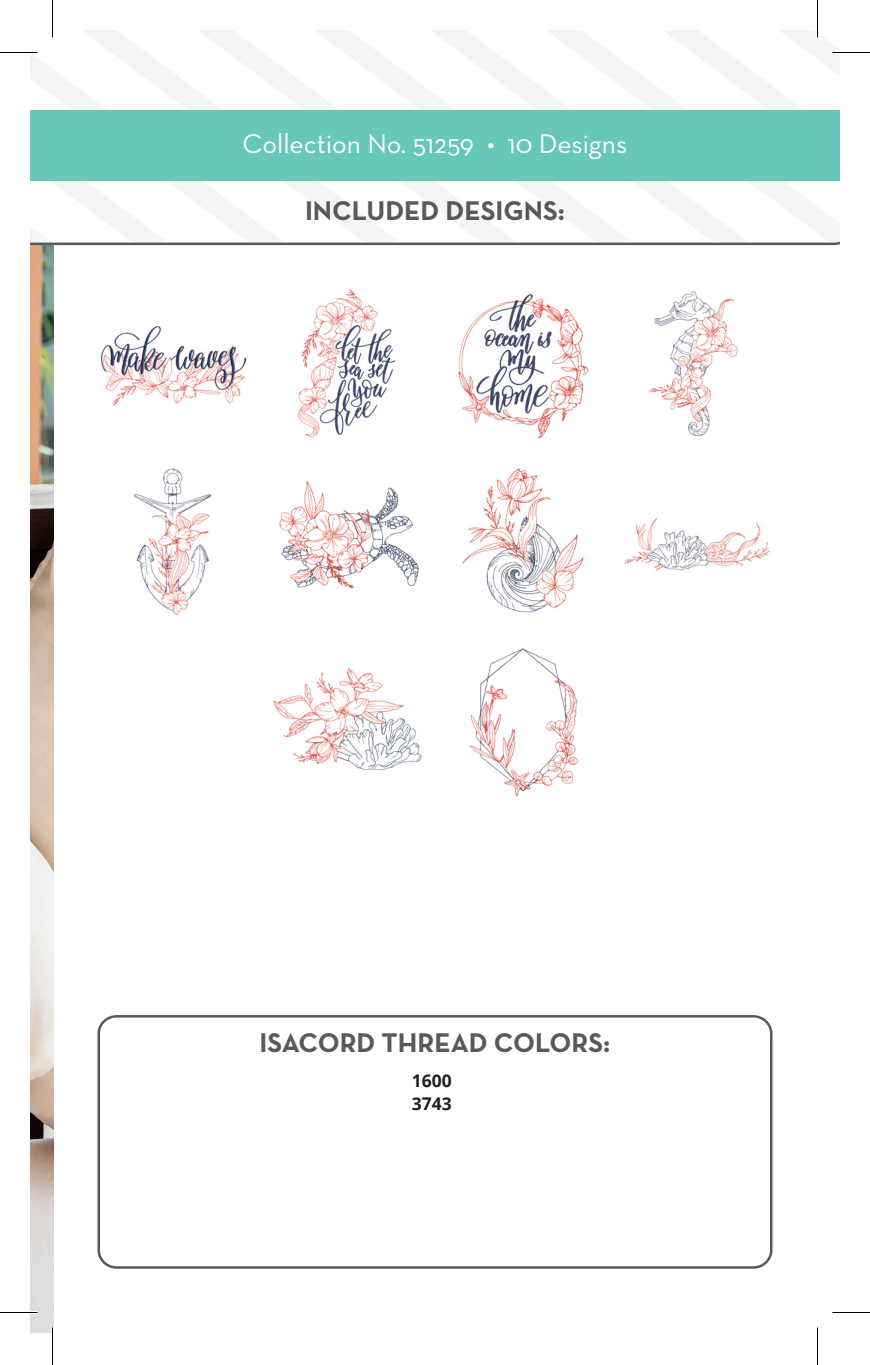
<style>
.page{position:relative;width:870px;height:1365px;background:#fff}
.page>*{position:absolute;margin:0;border:0;box-sizing:border-box;transform-origin:0 0}
.t1{font:700 27.5px "Neutra Text";color:#59585d}
.t2{font:27.5px "Neutra Text";color:#fff}
.t3{font:700 17.5px "Open Sans";color:#231f20}
</style>
<div class="page">
<img style="left:30px;top:245px;width:23px;height:1087px">
<svg style="left:30px;top:30px;width:810px;height:215px"></svg>
<div style="left:30px;top:110px;width:810px;height:71px;background:#67c7b9"></div>
<div style="left:98px;top:1015px;width:674px;height:254px;border:2px solid #59585d;border-radius:18px"></div>
<img style="left:100px;top:325px;width:147px;height:81px">
<img style="left:133px;top:468px;width:79px;height:147px">
<img style="left:273px;top:668px;width:149px;height:103px">
<img style="left:298px;top:289px;width:98px;height:149px">
<img style="left:279px;top:480px;width:140px;height:109px">
<img style="left:469px;top:648px;width:110px;height:148px">
<img style="left:458px;top:293px;width:131px;height:146px">
<img style="left:462px;top:468px;width:122px;height:145px">
<img style="left:649px;top:291px;width:89px;height:146px">
<img style="left:624px;top:518px;width:146px;height:53px">
<hr style="left:0;top:51px;width:38px;height:3px;background:#fff">
<hr style="left:832px;top:51px;width:38px;height:3px;background:#fff">
<hr style="left:0;top:1311px;width:38px;height:3px;background:#fff">
<hr style="left:51px;top:0;width:3px;height:38px;background:#fff">
<hr style="left:51px;top:1328px;width:3px;height:37px;background:#fff">
<hr style="left:816px;top:0;width:3px;height:38px;background:#fff">
<hr style="left:0;top:52px;width:38px;height:1px;background:#000">
<hr style="left:832px;top:52px;width:38px;height:1px;background:#000">
<hr style="left:0;top:1312px;width:38px;height:1px;background:#000">
<hr style="left:832px;top:1312px;width:38px;height:1px;background:#000">
<hr style="left:52px;top:0;width:1px;height:38px;background:#000">
<hr style="left:52px;top:1328px;width:1px;height:37px;background:#000">
<hr style="left:817px;top:0;width:1px;height:38px;background:#000">
<hr style="left:817px;top:1328px;width:1px;height:37px;background:#000">
<p class="t2" style="left:243px;top:127px;width:386px">Collection No. 51259 • 10 Designs</p>
<p class="t1" style="left:305px;top:193px;width:261px">INCLUDED DESIGNS:</p>
<p class="t1" style="left:260px;top:1025px;width:352px">ISACORD THREAD COLORS:</p>
<p class="t3" style="left:412px;top:1068px;width:41px">1600</p>
<p class="t3" style="left:412px;top:1091px;width:41px">3743</p>
</div>
